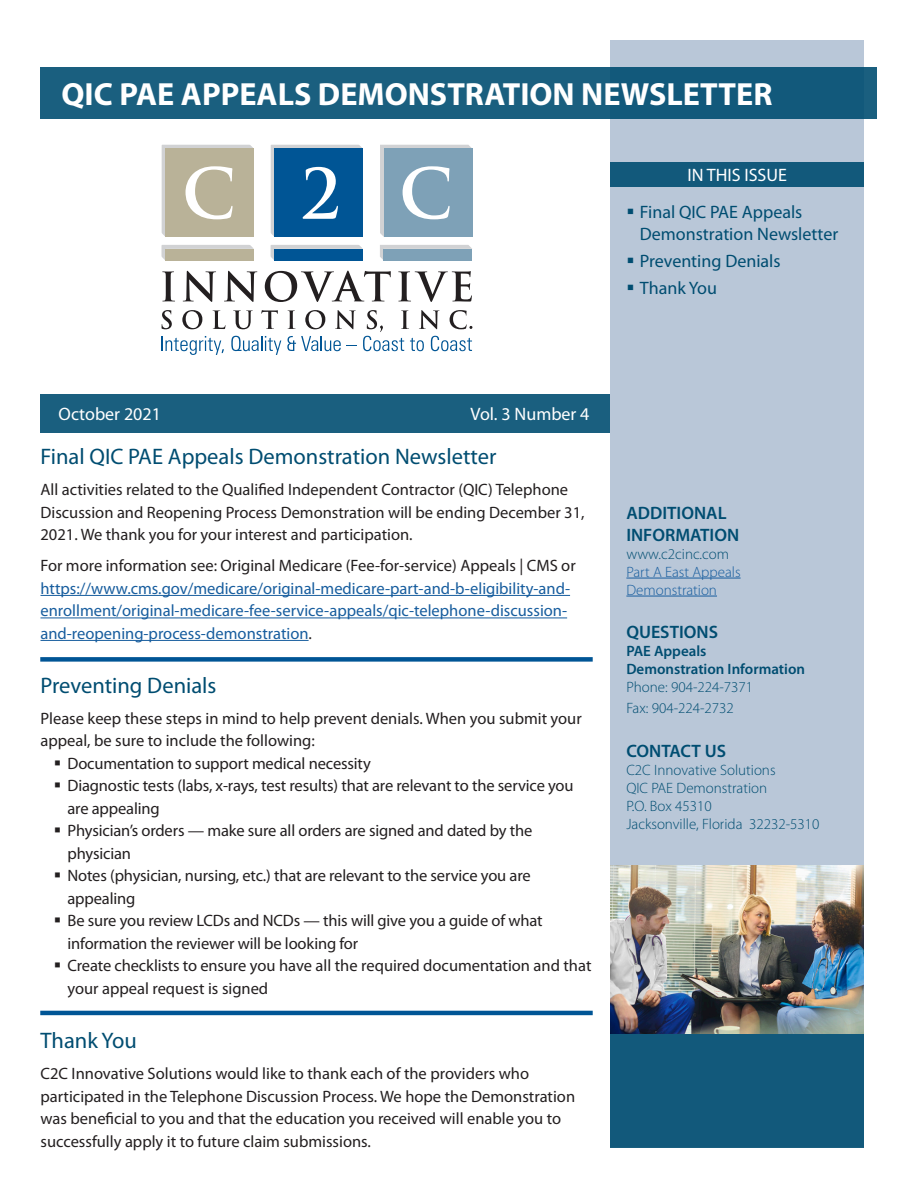
<style>
.page{position:relative;width:918px;height:1188px;background:#fff}
.page>*{position:absolute;margin:0;border:0;box-sizing:border-box;transform-origin:0 0}
.t1{font:700 32.1px "Myriad Pro";color:#fff}
.t2{font:22.5px "Myriad Pro";color:#004d71}
.t3{font:18px/21.6px "Myriad Pro";color:#004d71}
.t4{font:600 18px/21.6px "Myriad Pro";color:#004d71}
.t5{font:18px "Myriad Pro";color:#fff}
.t6{font:16.5px/22.5px "Myriad Pro";color:#231f20}
.t7{font:16.5px/22.5px "Myriad Pro";color:#175d9e}
.t8{font:300 15px/18px "Myriad Pro";color:#004d71}
.t9{font:600 15px/18px "Myriad Pro";color:#004d71}
.t10{font:300 15px/18px "Myriad Pro";color:#175d9e}
.s1{color:#231f20}
</style>
<div class="page">
<div style="left:610px;top:40px;width:254px;height:1108px;background:#b9c7d8"></div>
<div style="left:40px;top:67px;width:838px;height:52px;background:#1a5f7f"></div>
<div style="left:610px;top:162px;width:254px;height:24px;background:#12597b"></div>
<div style="left:40px;top:395px;width:570px;height:38px;background:#1a5f7f"></div>
<svg style="left:162px;top:310px;width:10px;height:19px"></svg>
<svg style="left:182px;top:310px;width:20px;height:19px"></svg>
<svg style="left:213px;top:310px;width:12px;height:19px"></svg>
<svg style="left:233px;top:310px;width:20px;height:19px"></svg>
<svg style="left:261px;top:310px;width:17px;height:19px"></svg>
<svg style="left:288px;top:310px;width:8px;height:19px"></svg>
<svg style="left:305px;top:310px;width:20px;height:19px"></svg>
<svg style="left:335px;top:310px;width:21px;height:19px"></svg>
<svg style="left:162px;top:245px;width:92px;height:16px"></svg>
<svg style="left:271px;top:245px;width:92px;height:16px"></svg>
<svg style="left:380px;top:245px;width:92px;height:16px"></svg>
<div style="left:384px;top:249px;width:88px;height:12px;background:#7ea1b7"></div>
<div style="left:275px;top:249px;width:88px;height:12px;background:#005595"></div>
<div style="left:166px;top:249px;width:88px;height:12px;background:#b9b298"></div>
<svg style="left:162px;top:145px;width:92px;height:92px;background:#c0baa5"></svg>
<svg style="left:271px;top:145px;width:92px;height:92px;background:#226aa1"></svg>
<svg style="left:380px;top:145px;width:92px;height:92px;background:#8facbf"></svg>
<svg style="left:161px;top:336px;width:63px;height:19px"></svg>
<svg style="left:231px;top:336px;width:50px;height:19px"></svg>
<svg style="left:287px;top:336px;width:54px;height:15px"></svg>
<svg style="left:363px;top:310px;width:109px;height:41px"></svg>
<svg style="left:162px;top:271px;width:13px;height:30px"></svg>
<svg style="left:183px;top:271px;width:33px;height:31px"></svg>
<svg style="left:224px;top:271px;width:33px;height:31px"></svg>
<svg style="left:265px;top:271px;width:126px;height:31px"></svg>
<svg style="left:398px;top:271px;width:74px;height:31px"></svg>
<div style="left:610px;top:865px;width:254px;height:283px;background:#12597b"></div>
<img style="left:610px;top:865px;width:254px;height:169px">
<hr style="left:626px;top:578px;width:115px;height:1px;background:#175d9e">
<hr style="left:626px;top:596px;width:91px;height:1px;background:#175d9e">
<hr style="left:40px;top:595px;width:530px;height:1px;background:#175d9e">
<hr style="left:40px;top:618px;width:527px;height:1px;background:#175d9e">
<hr style="left:40px;top:640px;width:269px;height:1px;background:#175d9e">
<hr style="left:40px;top:1011px;width:553px;height:4px;background:#005595">
<div style="left:40px;top:657px;width:553px;height:5px;background:#005595"></div>
<h1 class="t1" style="left:62px;top:76px;width:712px">QIC PAE APPEALS DEMONSTRATION NEWSLETTER</h1>
<p class="t5" style="left:688px;top:165px;width:101px">IN THIS ISSUE</p>
<p class="t3" style="left:640px;top:202px;width:200px">Final QIC PAE Appeals<br>Demonstration Newsletter</p>
<p class="t3" style="left:640px;top:248px;width:142px;line-height:27px">Preventing Denials<br>Thank You</p>
<p class="t5" style="left:59px;top:405px;width:104px">October 2021</p>
<p class="t5" style="left:471px;top:405px;width:120px">Vol. 3 Number 4</p>
<h2 class="t2" style="left:40px;top:444px;width:457px">Final QIC PAE Appeals Demonstration Newsletter</h2>
<p class="t6" style="left:40px;top:479px;width:546px">All activities related to the Qualified Independent Contractor (QIC) Telephone<br>Discussion and Reopening Process Demonstration will be ending December 31,<br>2021. We thank you for your interest and participation.</p>
<p class="t6" style="left:40px;top:555px;width:537px">For more information see: Original Medicare (Fee-for-service) Appeals | CMS or</p>
<p class="t7" style="left:40px;top:577px;width:531px">https://www.cms.gov/medicare/original-medicare-part-and-b-eligibility-and&shy;enrollment/original-medicare-fee-service-appeals/qic-telephone-discussion&shy;and-reopening-process-demonstration<span class="s1">.</span></p>
<h2 class="t2" style="left:40px;top:673px;width:177px">Preventing Denials</h2>
<p class="t6" style="left:40px;top:707px;width:543px">Please keep these steps in mind to help prevent denials. When you submit your</p>
<p class="t6" style="left:40px;top:730px;width:276px">appeal, be sure to include the following:</p>
<p class="t6" style="left:67px;top:752px;width:305px">Documentation to support medical necessity</p>
<p class="t6" style="left:67px;top:775px;width:508px">Diagnostic tests (labs, x-rays, test results) that are relevant to the service you</p>
<p class="t6" style="left:67px;top:797px;width:94px">are appealing</p>
<p class="t6" style="left:67px;top:820px;width:467px">Physician’s orders — make sure all orders are signed and dated by the</p>
<p class="t6" style="left:67px;top:842px;width:65px">physician</p>
<p class="t6" style="left:67px;top:865px;width:465px">Notes (physician, nursing, etc.) that are relevant to the service you are</p>
<p class="t6" style="left:67px;top:888px;width:69px">appealing</p>
<p class="t6" style="left:67px;top:910px;width:477px">Be sure you review LCDs and NCDs — this will give you a guide of what</p>
<p class="t6" style="left:67px;top:933px;width:292px">information the reviewer will be looking for</p>
<p class="t6" style="left:67px;top:955px;width:526px">Create checklists to ensure you have all the required documentation and that</p>
<p class="t6" style="left:67px;top:978px;width:202px">your appeal request is signed</p>
<h2 class="t2" style="left:40px;top:1028px;width:98px">Thank You</h2>
<p class="t6" style="left:40px;top:1063px;width:536px">C2C Innovative Solutions would like to thank each of the providers who participated in the Telephone Discussion Process. We hope the Demonstration was beneficial to you and that the education you received will enable you to successfully apply it to future claim submissions.</p>
<p class="t4" style="left:626px;top:502px;width:114px">ADDITIONAL<br>INFORMATION</p>
<p class="t8" style="left:626px;top:545px;width:104px">www.c2cinc.com</p>
<p class="t10" style="left:626px;top:563px;width:116px">Part A East Appeals<br>Demonstration</p>
<p class="t4" style="left:626px;top:621px;width:93px">QUESTIONS</p>
<p class="t9" style="left:626px;top:642px;width:180px">PAE Appeals<br>Demonstration Information</p>
<p class="t8" style="left:626px;top:676px;width:128px;line-height:21.6px">Phone: 904-224-7371<br>Fax: 904-224-2732</p>
<p class="t4" style="left:626px;top:740px;width:101px">CONTACT US</p>
<p class="t8" style="left:626px;top:761px;width:195px">C2C Innovative Solutions<br>QIC PAE Demonstration<br>P.O. Box 45310<br>Jacksonville, Florida 32232-5310</p>
</div>
